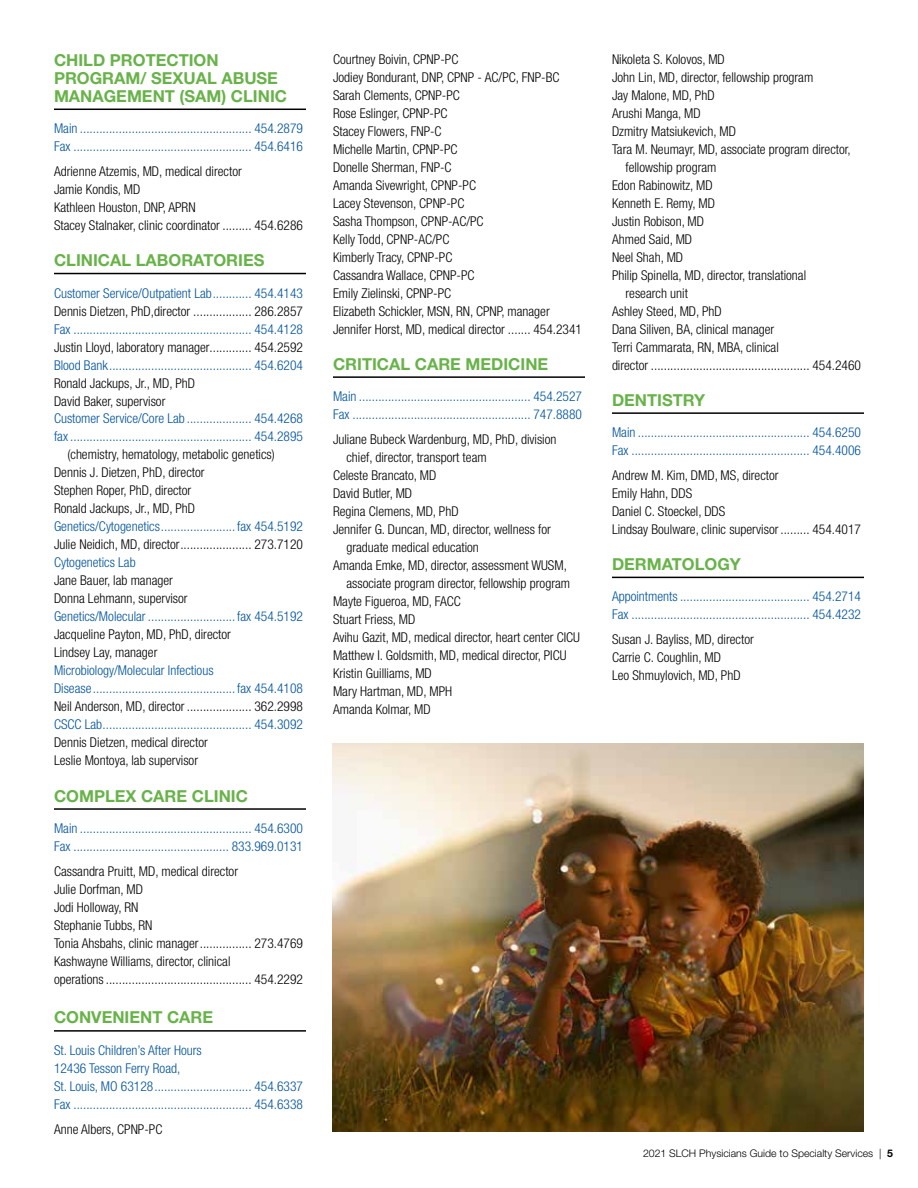
<style>
.page{position:relative;width:918px;height:1188px;background:#fff}
.page>*{position:absolute;margin:0;border:0;box-sizing:border-box;transform-origin:0 0}
.t1{font:700 16.5px/18px "Helvetica Neue LT Std";color:#68b349}
.t2{font:300 condensed 13.5px/18px "Helvetica Neue LT Std";color:#000}
.t3{font:300 condensed 13.5px/18px "Helvetica Neue LT Std";color:#00539b}
.t4{font:300 10.5px "Helvetica Neue LT Std";color:#000}
.s1{font-weight:700}
</style>
<div class="page">
<hr style="left:54px;top:109px;width:252px;height:1px;background:#000">
<hr style="left:54px;top:273px;width:252px;height:1px;background:#000">
<hr style="left:54px;top:808px;width:252px;height:2px;background:#000">
<hr style="left:54px;top:1030px;width:252px;height:2px;background:#000">
<hr style="left:333px;top:376px;width:252px;height:2px;background:#000">
<hr style="left:612px;top:412px;width:252px;height:2px;background:#000">
<hr style="left:612px;top:577px;width:252px;height:1px;background:#000">
<img style="left:333px;top:743px;width:531px;height:388px">
<p class="t1" style="left:54px;top:51px;width:235px">CHILD PROTECTION<br>PROGRAM/ SEXUAL ABUSE<br>MANAGEMENT (SAM) CLINIC</p>
<p class="t3" style="left:54px;top:119px;width:250px">Main ..................................................... 454.2879<br>Fax ....................................................... 454.6416</p>
<p class="t2" style="left:54px;top:162px;width:250px">Adrienne Atzemis, MD, medical director<br>Jamie Kondis, MD<br>Kathleen Houston, DNP, APRN<br>Stacey Stalnaker, clinic coordinator ......... 454.6286</p>
<p class="t1" style="left:54px;top:251px;width:212px">CLINICAL LABORATORIES</p>
<p class="t3" style="left:54px;top:284px;width:250px">Customer Service/Outpatient Lab............ 454.4143</p>
<p class="t2" style="left:54px;top:302px;width:250px">Dennis Dietzen, PhD,director .................. 286.2857</p>
<p class="t3" style="left:54px;top:320px;width:250px">Fax ....................................................... 454.4128</p>
<p class="t2" style="left:54px;top:338px;width:251px">Justin Lloyd, laboratory manager............. 454.2592</p>
<p class="t3" style="left:54px;top:356px;width:250px">Blood Bank............................................ 454.6204</p>
<p class="t2" style="left:54px;top:374px;width:143px">Ronald Jackups, Jr., MD, PhD<br>David Baker, supervisor</p>
<p class="t3" style="left:54px;top:410px;width:250px">Customer Service/Core Lab .................... 454.4268 fax ........................................................ 454.2895</p>
<p class="t2" style="left:54px;top:446px;width:222px;text-indent:14px">(chemistry, hematology, metabolic genetics)<br>Dennis J. Dietzen, PhD, director<br>Stephen Roper, PhD, director<br>Ronald Jackups, Jr., MD, PhD</p>
<p class="t3" style="left:54px;top:518px;width:251px">Genetics/Cytogenetics....................... fax 454.5192</p>
<p class="t2" style="left:54px;top:536px;width:250px">Julie Neidich, MD, director...................... 273.7120</p>
<p class="t3" style="left:54px;top:554px;width:83px">Cytogenetics Lab</p>
<p class="t2" style="left:54px;top:572px;width:135px">Jane Bauer, lab manager<br>Donna Lehmann, supervisor</p>
<p class="t3" style="left:54px;top:608px;width:251px">Genetics/Molecular ........................... fax 454.5192</p>
<p class="t2" style="left:54px;top:626px;width:179px">Jacqueline Payton, MD, PhD, director<br>Lindsey Lay, manager</p>
<p class="t3" style="left:54px;top:662px;width:251px">Microbiology/Molecular Infectious<br>Disease............................................ fax 454.4108</p>
<p class="t2" style="left:54px;top:698px;width:250px">Neil Anderson, MD, director .................... 362.2998</p>
<p class="t3" style="left:54px;top:716px;width:250px">CSCC Lab.............................................. 454.3092</p>
<p class="t2" style="left:54px;top:734px;width:155px">Dennis Dietzen, medical director<br>Leslie Montoya, lab supervisor</p>
<p class="t1" style="left:54px;top:786px;width:196px">COMPLEX CARE CLINIC</p>
<p class="t3" style="left:54px;top:819px;width:251px">Main ..................................................... 454.6300<br>Fax ................................................ 833.969.0131</p>
<p class="t2" style="left:54px;top:862px;width:250px">Cassandra Pruitt, MD, medical director<br>Julie Dorfman, MD<br>Jodi Holloway, RN<br>Stephanie Tubbs, RN<br>Tonia Ahsbahs, clinic manager................ 273.4769<br>Kashwayne Williams, director, clinical<br>operations ............................................. 454.2292</p>
<p class="t1" style="left:54px;top:1008px;width:161px">CONVENIENT CARE</p>
<p class="t3" style="left:54px;top:1041px;width:250px">St. Louis Children’s After Hours<br>12436 Tesson Ferry Road,<br>St. Louis, MO 63128.............................. 454.6337<br>Fax ....................................................... 454.6338</p>
<p class="t2" style="left:54px;top:1120px;width:110px">Anne Albers, CPNP-PC</p>
<p class="t2" style="left:333px;top:50px;width:250px">Courtney Boivin, CPNP-PC<br>Jodiey Bondurant, DNP, CPNP - AC/PC, FNP-BC<br>Sarah Clements, CPNP-PC<br>Rose Eslinger, CPNP-PC<br>Stacey Flowers, FNP-C<br>Michelle Martin, CPNP-PC<br>Donelle Sherman, FNP-C<br>Amanda Sivewright, CPNP-PC<br>Lacey Stevenson, CPNP-PC<br>Sasha Thompson, CPNP-AC/PC<br>Kelly Todd, CPNP-AC/PC<br>Kimberly Tracy, CPNP-PC<br>Cassandra Wallace, CPNP-PC<br>Emily Zielinski, CPNP-PC<br>Elizabeth Schickler, MSN, RN, CPNP, manager<br>Jennifer Horst, MD, medical director ....... 454.2341</p>
<p class="t1" style="left:333px;top:354px;width:217px">CRITICAL CARE MEDICINE</p>
<p class="t3" style="left:333px;top:387px;width:250px">Main ..................................................... 454.2527<br>Fax ....................................................... 747.8880</p>
<p class="t2" style="left:333px;top:430px;width:225px">Juliane Bubeck Wardenburg, MD, PhD, division</p>
<p class="t2" style="left:346px;top:448px;width:142px">chief, director, transport team</p>
<p class="t2" style="left:333px;top:466px;width:105px">Celeste Brancato, MD</p>
<p class="t2" style="left:333px;top:484px;width:81px">David Butler, MD</p>
<p class="t2" style="left:333px;top:502px;width:127px">Regina Clemens, MD, PhD</p>
<p class="t2" style="left:333px;top:520px;width:220px">Jennifer G. Duncan, MD, director, wellness for</p>
<p class="t2" style="left:346px;top:538px;width:134px">graduate medical education</p>
<p class="t2" style="left:333px;top:556px;width:235px">Amanda Emke, MD, director, assessment WUSM,</p>
<p class="t2" style="left:346px;top:574px;width:225px">associate program director, fellowship program</p>
<p class="t2" style="left:333px;top:592px;width:129px">Mayte Figueroa, MD, FACC</p>
<p class="t2" style="left:333px;top:610px;width:84px">Stuart Friess, MD</p>
<p class="t2" style="left:333px;top:628px;width:249px">Avihu Gazit, MD, medical director, heart center CICU</p>
<p class="t2" style="left:333px;top:646px;width:235px">Matthew I. Goldsmith, MD, medical director, PICU</p>
<p class="t2" style="left:333px;top:664px;width:100px">Kristin Guilliams, MD</p>
<p class="t2" style="left:333px;top:682px;width:121px">Mary Hartman, MD, MPH</p>
<p class="t2" style="left:333px;top:700px;width:99px">Amanda Kolmar, MD</p>
<p class="t2" style="left:612px;top:50px;width:114px">Nikoleta S. Kolovos, MD</p>
<p class="t2" style="left:612px;top:68px;width:203px">John Lin, MD, director, fellowship program</p>
<p class="t2" style="left:612px;top:86px;width:104px">Jay Malone, MD, PhD</p>
<p class="t2" style="left:612px;top:104px;width:90px">Arushi Manga, MD</p>
<p class="t2" style="left:612px;top:122px;width:125px">Dzmitry Matsiukevich, MD</p>
<p class="t2" style="left:612px;top:140px;width:240px">Tara M. Neumayr, MD, associate program director,</p>
<p class="t2" style="left:626px;top:158px;width:92px">fellowship program</p>
<p class="t2" style="left:612px;top:176px;width:102px">Edon Rabinowitz, MD</p>
<p class="t2" style="left:612px;top:194px;width:104px">Kenneth E. Remy, MD</p>
<p class="t2" style="left:612px;top:212px;width:94px">Justin Robison, MD</p>
<p class="t2" style="left:612px;top:230px;width:82px">Ahmed Said, MD</p>
<p class="t2" style="left:612px;top:248px;width:73px">Neel Shah, MD</p>
<p class="t2" style="left:612px;top:266px;width:196px">Philip Spinella, MD, director, translational</p>
<p class="t2" style="left:626px;top:284px;width:64px">research unit</p>
<p class="t2" style="left:612px;top:302px;width:111px">Ashley Steed, MD, PhD</p>
<p class="t2" style="left:612px;top:320px;width:164px">Dana Siliven, BA, clinical manager</p>
<p class="t2" style="left:612px;top:338px;width:168px">Terri Cammarata, RN, MBA, clinical</p>
<p class="t2" style="left:612px;top:356px;width:250px">director ................................................. 454.2460</p>
<p class="t1" style="left:612px;top:390px;width:95px">DENTISTRY</p>
<p class="t3" style="left:612px;top:423px;width:250px">Main ..................................................... 454.6250<br>Fax ....................................................... 454.4006</p>
<p class="t2" style="left:612px;top:466px;width:250px">Andrew M. Kim, DMD, MS, director<br>Emily Hahn, DDS<br>Daniel C. Stoeckel, DDS<br>Lindsay Boulware, clinic supervisor ......... 454.4017</p>
<p class="t1" style="left:612px;top:555px;width:130px">DERMATOLOGY</p>
<p class="t3" style="left:612px;top:588px;width:250px">Appointments ........................................ 454.2714<br>Fax ....................................................... 454.4232</p>
<p class="t2" style="left:612px;top:630px;width:143px">Susan J. Bayliss, MD, director<br>Carrie C. Coughlin, MD<br>Leo Shmuylovich, MD, PhD</p>
<p class="t4" style="left:643px;top:1146px;width:252px">2021 SLCH Physicians Guide to Specialty Services | <span class="s1">5</span></p>
</div>
